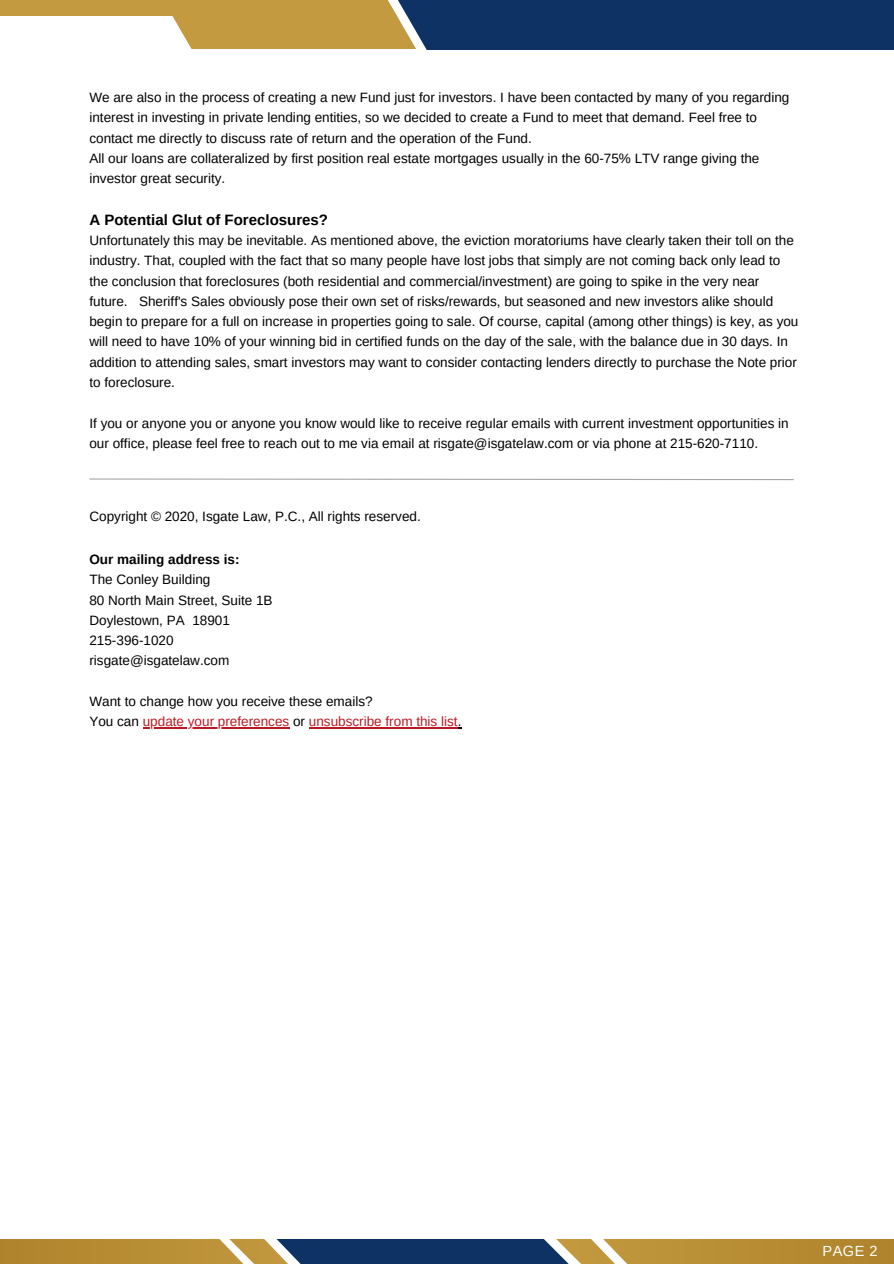
<style>
.page{position:relative;width:894px;height:1264px;background:#fff}
.page>*{position:absolute;margin:0;border:0;box-sizing:border-box;transform-origin:0 0}
.t1{font:700 15px "Arimo";color:#000}
.t2{font:14.7px "Arimo";color:#fff}
.t3{font:13.5px/20.2px "Arimo";color:#000}
.t4{font:13.5px "Arimo";color:#bc1823}
.t5{font:700 13.5px "Arimo";color:#000}
.s1{color:#000}
</style>
<div class="page">
<svg style="left:0;top:1239px;width:893px;height:24px;background:#88784d"></svg>
<hr style="left:143px;top:727px;width:146px;height:1px;background:#bc1823">
<hr style="left:309px;top:727px;width:148px;height:1px;background:#bc1823">
<svg style="left:89px;top:478px;width:705px;height:2px"></svg>
<div style="left:0;top:0;width:490px;height:49px;background:#c49a40"></div>
<div style="left:0;top:17px;width:192px;height:32px;background:#fff"></div>
<div style="left:388px;top:0;width:505px;height:50px;background:#0e3264"></div>
<p class="t3" style="left:89px;top:87px;width:701px">We are also in the process of creating a new Fund just for investors. I have been contacted by many of you regarding interest in investing in private lending entities, so we decided to create a Fund to meet that demand. Feel free to contact me directly to discuss rate of return and the operation of the Fund.</p>
<p class="t3" style="left:89px;top:148px;width:671px">All our loans are collateralized by first position real estate mortgages usually in the 60-75% LTV range giving the investor great security.</p>
<p class="t1" style="left:89px;top:211px;width:240px">A Potential Glut of Foreclosures?</p>
<p class="t3" style="left:89px;top:230px;width:710px">Unfortunately this may be inevitable. As mentioned above, the eviction moratoriums have clearly taken their toll on the industry. That, coupled with the fact that so many people have lost jobs that simply are not coming back only lead to the conclusion that foreclosures (both residential and commercial/investment) are going to spike in the very near future. Sheriff's Sales obviously pose their own set of risks/rewards, but seasoned and new investors alike should begin to prepare for a full on increase in properties going to sale. Of course, capital (among other things) is key, as you will need to have 10% of your winning bid in certified funds on the day of the sale, with the balance due in 30 days. In addition to attending sales, smart investors may want to consider contacting lenders directly to purchase the Note prior to foreclosure.</p>
<p class="t3" style="left:89px;top:413px;width:700px">If you or anyone you or anyone you know would like to receive regular emails with current investment opportunities in our office, please feel free to reach out to me via email at risgate@isgatelaw.com or via phone at 215-620-7110.</p>
<p class="t3" style="left:89px;top:506px;width:333px">Copyright © 2020, Isgate Law, P.C., All rights reserved.</p>
<p class="t5" style="left:89px;top:551px;width:152px">Our mailing address is:</p>
<p class="t3" style="left:89px;top:569px;width:122px">The Conley Building</p>
<p class="t3" style="left:89px;top:589px;width:185px">80 North Main Street, Suite 1B</p>
<p class="t3" style="left:89px;top:610px;width:142px">Doylestown, PA 18901</p>
<p class="t3" style="left:89px;top:630px;width:86px">215-396-1020</p>
<p class="t3" style="left:89px;top:650px;width:141px">risgate@isgatelaw.com</p>
<p class="t3" style="left:89px;top:691px;width:284px">Want to change how you receive these emails?</p>
<p class="t4" style="left:89px;top:714px;width:373px"><span class="s1">You can</span> update your preferences <span class="s1">or</span> unsubscribe from this list<span class="s1">.</span></p>
<p class="t2" style="left:822px;top:1242px;width:57px">PAGE 2</p>
</div>
